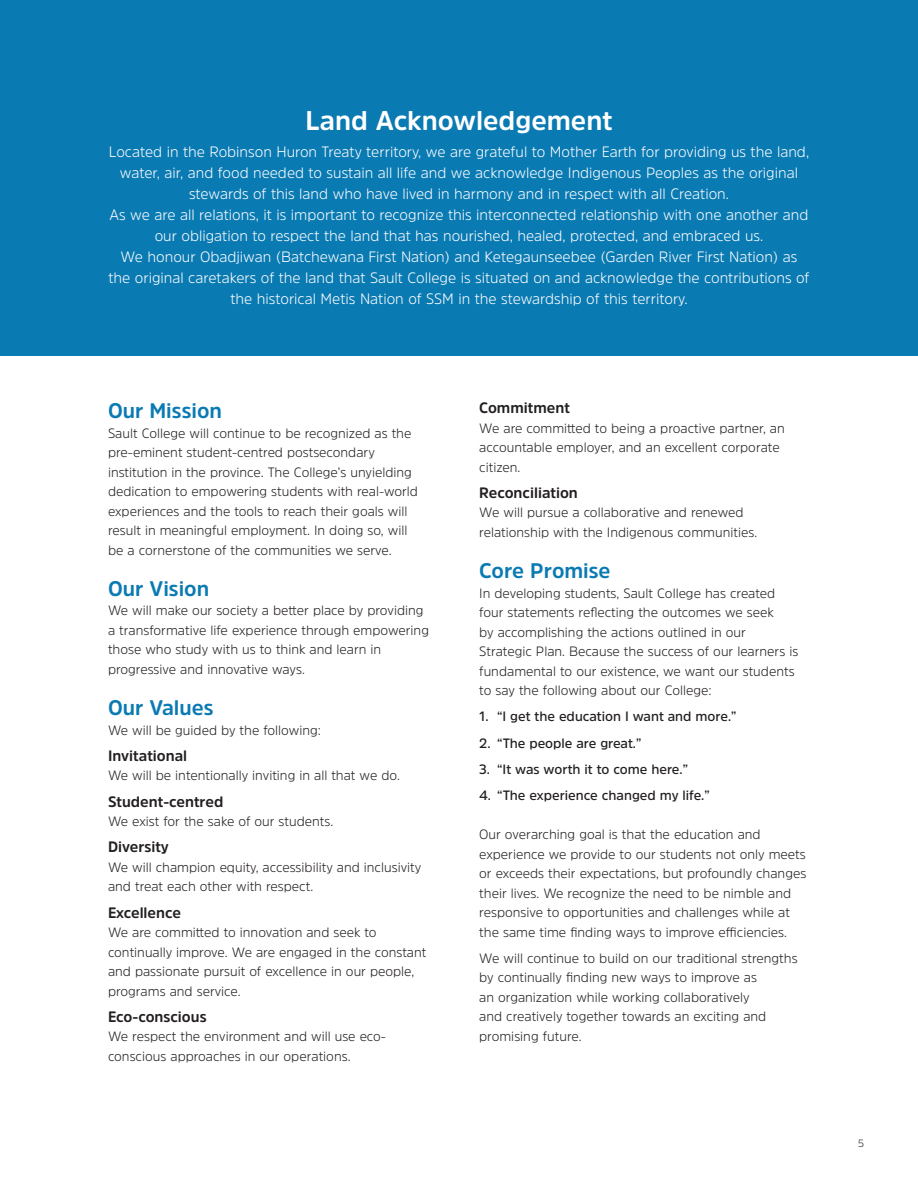
<style>
.page{position:relative;width:918px;height:1188px;background:#fff}
.page>*{position:absolute;margin:0;border:0;box-sizing:border-box;transform-origin:0 0}
.subhead_2_18{font:700 27px "Amsi Pro";color:#fff}
.subhead_2_14{font:700 21px "Amsi Pro";color:#0a7ab3}
.body_no_para{font:300 15px/21px "Amsi Pro";color:#fff;text-align:center}
.body_bold_less_para{font:700 15px "Amsi Pro";color:#231f20}
.body_no_para-2{font:300 13.5px/19.5px "Amsi Pro";color:#231f20}
.body{font:300 13.5px/19.5px "Amsi Pro";color:#231f20}
.body-2{font:600 13.5px "Amsi Pro";color:#231f20}
.t1{font:300 10.5px "Amsi Pro";color:#231f20}
</style>
<div class="page">
<div style="left:0;top:0;width:918px;height:355px;background:#0a7ab3"></div>
<p class="subhead_2_18" style="left:305px;top:102px;width:309px">Land Acknowledgement</p>
<p class="body_no_para" style="left:108px;top:141px;width:703px">Located in the Robinson Huron Treaty territory, we are grateful to Mother Earth for providing us the land, water, air, and food needed to sustain all life and we acknowledge Indigenous Peoples as the original stewards of this land who have lived in harmony and in respect with all Creation.<br>As we are all relations, it is important to recognize this interconnected relationship with one another and our obligation to respect the land that has nourished, healed, protected, and embraced us.<br>We honour Obadjiwan (Batchewana First Nation) and Ketegaunseebee (Garden River First Nation) as the original caretakers of the land that Sault College is situated on and acknowledge the contributions of the historical Metis Nation of SSM in the stewardship of this territory.</p>
<p class="subhead_2_14" style="left:108px;top:396px;width:116px">Our Mission</p>
<p class="body_no_para-2" style="left:108px;top:423px;width:305px">Sault College will continue to be recognized as the pre-eminent student-centred postsecondary</p>
<p class="body_no_para-2" style="left:108px;top:462px;width:312px">institution in the province. The College’s unyielding dedication to empowering students with real-world</p>
<p class="body_no_para-2" style="left:108px;top:501px;width:301px">experiences and the tools to reach their goals will result in meaningful employment. In doing so, will</p>
<p class="body_no_para-2" style="left:108px;top:540px;width:285px">be a cornerstone of the communities we serve.</p>
<p class="subhead_2_14" style="left:108px;top:574px;width:103px">Our Vision</p>
<p class="body_no_para-2" style="left:108px;top:601px;width:323px">We will make our society a better place by providing a transformative life experience through empowering those who study with us to think and learn in progressive and innovative ways.</p>
<p class="subhead_2_14" style="left:108px;top:693px;width:107px">Our Values</p>
<p class="body_no_para-2" style="left:108px;top:720px;width:215px">We will be guided by the following:</p>
<p class="body_bold_less_para" style="left:108px;top:745px;width:81px">Invitational</p>
<p class="body_no_para-2" style="left:108px;top:766px;width:293px">We will be intentionally inviting in all that we do.</p>
<p class="body_bold_less_para" style="left:108px;top:791px;width:117px">Student-centred</p>
<p class="body_no_para-2" style="left:108px;top:811px;width:227px">We exist for the sake of our students.</p>
<p class="body_bold_less_para" style="left:108px;top:837px;width:62px">Diversity</p>
<p class="body_no_para-2" style="left:108px;top:857px;width:315px">We will champion equity, accessibility and inclusivity and treat each other with respect.</p>
<p class="body_bold_less_para" style="left:108px;top:902px;width:74px">Excellence</p>
<p class="body_no_para-2" style="left:108px;top:922px;width:320px">We are committed to innovation and seek to continually improve. We are engaged in the constant and passionate pursuit of excellence in our people, programs and service.</p>
<p class="body_bold_less_para" style="left:108px;top:1006px;width:100px">Eco-conscious</p>
<p class="body_no_para-2" style="left:108px;top:1027px;width:280px">We respect the environment and will use eco&shy;conscious approaches in our operations.</p>
<p class="body_bold_less_para" style="left:479px;top:397px;width:92px">Commitment</p>
<p class="body_no_para-2" style="left:479px;top:418px;width:307px">We are committed to being a proactive partner, an accountable employer, and an excellent corporate citizen.</p>
<p class="body_bold_less_para" style="left:479px;top:482px;width:100px">Reconciliation</p>
<p class="body_no_para-2" style="left:479px;top:502px;width:279px">We will pursue a collaborative and renewed relationship with the Indigenous communities.</p>
<p class="subhead_2_14" style="left:479px;top:556px;width:133px">Core Promise</p>
<p class="body_no_para-2" style="left:479px;top:583px;width:321px">In developing students, Sault College has created four statements reflecting the outcomes we seek<br>by accomplishing the actions outlined in our Strategic Plan. Because the success of our learners is fundamental to our existence, we want our students to say the following about our College:</p>
<p class="body-2" style="left:479px;top:707px;width:259px">1. “I get the education I want and more.”</p>
<p class="body-2" style="left:479px;top:734px;width:164px">2. “The people are great.”</p>
<p class="body-2" style="left:479px;top:760px;width:210px">3. “It was worth it to come here.”</p>
<p class="body-2" style="left:479px;top:786px;width:232px">4. “The experience changed my life.”</p>
<p class="body_no_para-2" style="left:479px;top:824px;width:329px">Our overarching goal is that the education and experience we provide to our students not only meets or exceeds their expectations, but profoundly changes their lives. We recognize the need to be nimble and responsive to opportunities and challenges while at the same time finding ways to improve efficiencies.</p>
<p class="body" style="left:479px;top:948px;width:320px">We will continue to build on our traditional strengths by continually finding new ways to improve as<br>an organization while working collaboratively<br>and creatively together towards an exciting and promising future.</p>
<p class="t1" style="left:858px;top:1137px;width:7px">5</p>
</div>
